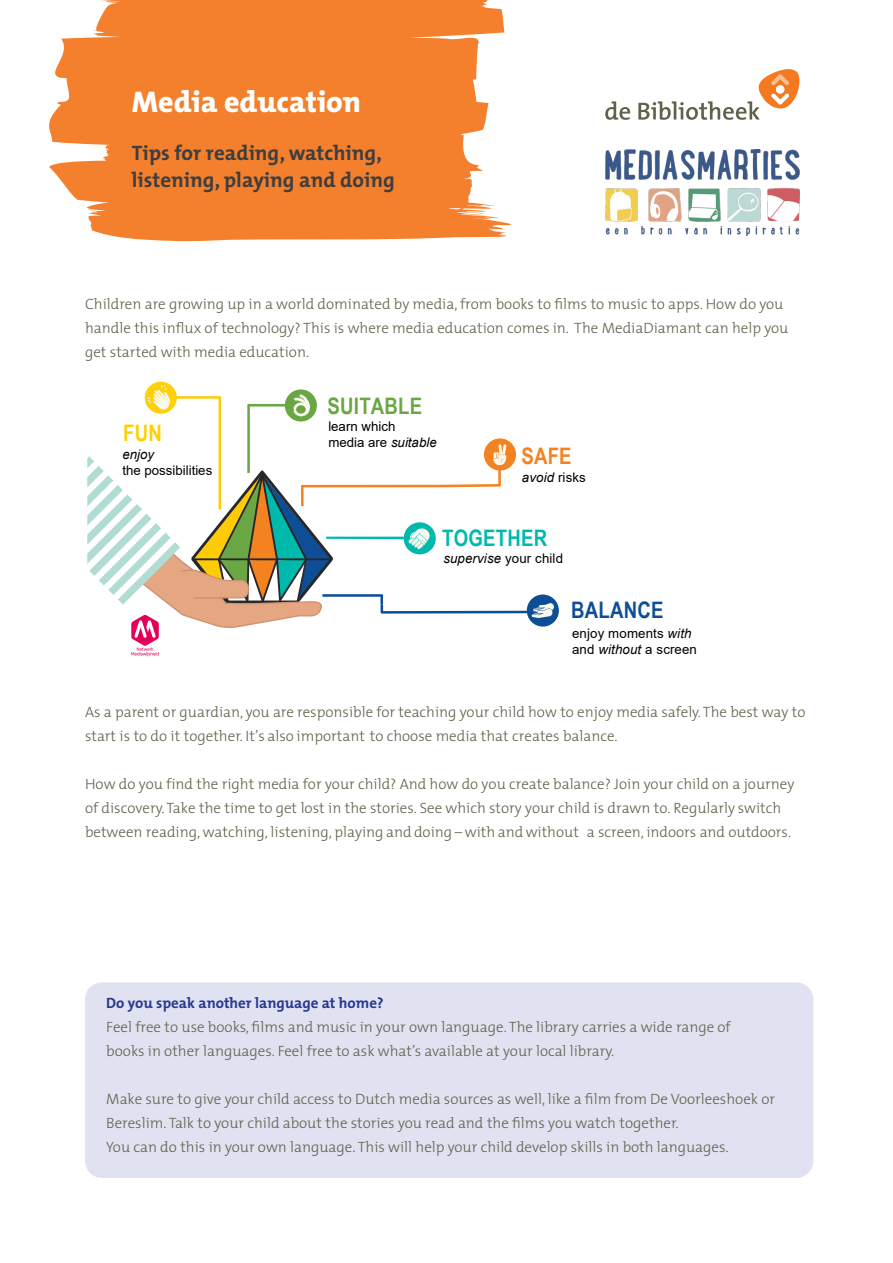
<style>
.page{position:relative;width:893px;height:1263px;background:#fff}
.page>*{position:absolute;margin:0;border:0;box-sizing:border-box;transform-origin:0 0}
.t1{font:800 30px "The Mix";color:#fff}
.t2{font:700 22.8px "Arial Narrow";letter-spacing:.01em;color:#00b9ad}
.t3{font:700 22.8px "Arial Narrow";letter-spacing:.01em;color:#6aa744}
.t4{font:700 22.8px "Arial Narrow";letter-spacing:.01em;color:#0e4e96}
.t5{font:700 22.8px "Arial Narrow";color:#f58220}
.t6{font:700 22.8px "Arial Narrow";color:#fdd007}
.t7{font:700 21px/27px "The Mix";color:#3e3e3f}
.t8{font:300 15px/24px "The Mix";color:#60614b}
.t9{font:700 15px "The Mix";color:#283890}
.t10{font:13.2px/15.9px "Arial";color:#000}
.t11{font:italic 13.2px "Arial";letter-spacing:.01em;color:#000}
.s1{font-style:italic}
.s2{font-style:normal}
</style>
<div class="page">
<div style="left:85px;top:982px;width:728px;height:196px;background:#e0e2f1;border-radius:17px"></div>
<svg style="left:49px;top:0;width:462px;height:241px;background:#f58f47"></svg>
<img style="left:605px;top:150px;width:194px;height:86px">
<div style="left:145px;top:382px;width:32px;height:32px;background:#fdd007;border-radius:50%"></div>
<div style="left:527px;top:594px;width:32px;height:33px;background:#0e4e96;border-radius:50%"></div>
<svg style="left:87px;top:385px;width:467px;height:271px"></svg>
<svg style="left:605px;top:101px;width:25px;height:19px"></svg>
<svg style="left:638px;top:69px;width:161px;height:51px"></svg>
<p class="t1" style="left:132px;top:83px;width:231px">Media education</p>
<p class="t7" style="left:132px;top:139px;width:264px">Tips for reading, watching, listening, playing and doing</p>
<p class="t8" style="left:85px;top:292px;width:705px">Children are growing up in a world dominated by media, from books to films to music to apps. How do you handle this influx of technology? This is where media education comes in. The MediaDiamant can help you get started with media education.</p>
<p class="t3" style="left:328px;top:388px;width:96px">SUITABLE</p>
<p class="t10" style="left:328px;top:418px;width:110px">learn which<br>media are <span class="s1">suitable</span></p>
<p class="t6" style="left:123px;top:416px;width:40px">FUN</p>
<p class="t11" style="left:122px;top:446px;width:33px">enjoy</p>
<p class="t5" style="left:521px;top:439px;width:52px">SAFE</p>
<p class="t10" style="left:122px;top:462px;width:91px">the possibilities</p>
<p class="t11" style="left:522px;top:469px;width:65px">avoid <span class="s2">risks</span></p>
<p class="t2" style="left:442px;top:520px;width:107px">TOGETHER</p>
<p class="t11" style="left:443px;top:550px;width:121px">supervise <span class="s2">your child</span></p>
<p class="t4" style="left:571px;top:593px;width:94px">BALANCE</p>
<p class="t10" style="left:572px;top:625px;width:126px">enjoy moments <span class="s1">with </span>and <span class="s1">without</span> a screen</p>
<p class="t8" style="left:85px;top:700px;width:722px">As a parent or guardian, you are responsible for teaching your child how to enjoy media safely. The best way to start is to do it together. It’s also important to choose media that creates balance.</p>
<p class="t8" style="left:85px;top:772px;width:711px">How do you find the right media for your child? And how do you create balance? Join your child on a journey of discovery. Take the time to get lost in the stories. See which story your child is drawn to. Regularly switch between reading, watching, listening, playing and doing – with and without a screen, indoors and outdoors.</p>
<p class="t9" style="left:106px;top:993px;width:279px">Do you speak another language at home?</p>
<p class="t8" style="left:106px;top:1015px;width:626px">Feel free to use books, films and music in your own language. The library carries a wide range of</p>
<p class="t8" style="left:106px;top:1039px;width:509px">books in other languages. Feel free to ask what’s available at your local library.</p>
<p class="t8" style="left:106px;top:1087px;width:670px">Make sure to give your child access to Dutch media sources as well, like a film from De Voorleeshoek or<br>Bereslim. Talk to your child about the stories you read and the films you watch together.</p>
<p class="t8" style="left:106px;top:1135px;width:624px">You can do this in your own language. This will help your child develop skills in both languages.</p>
</div>
